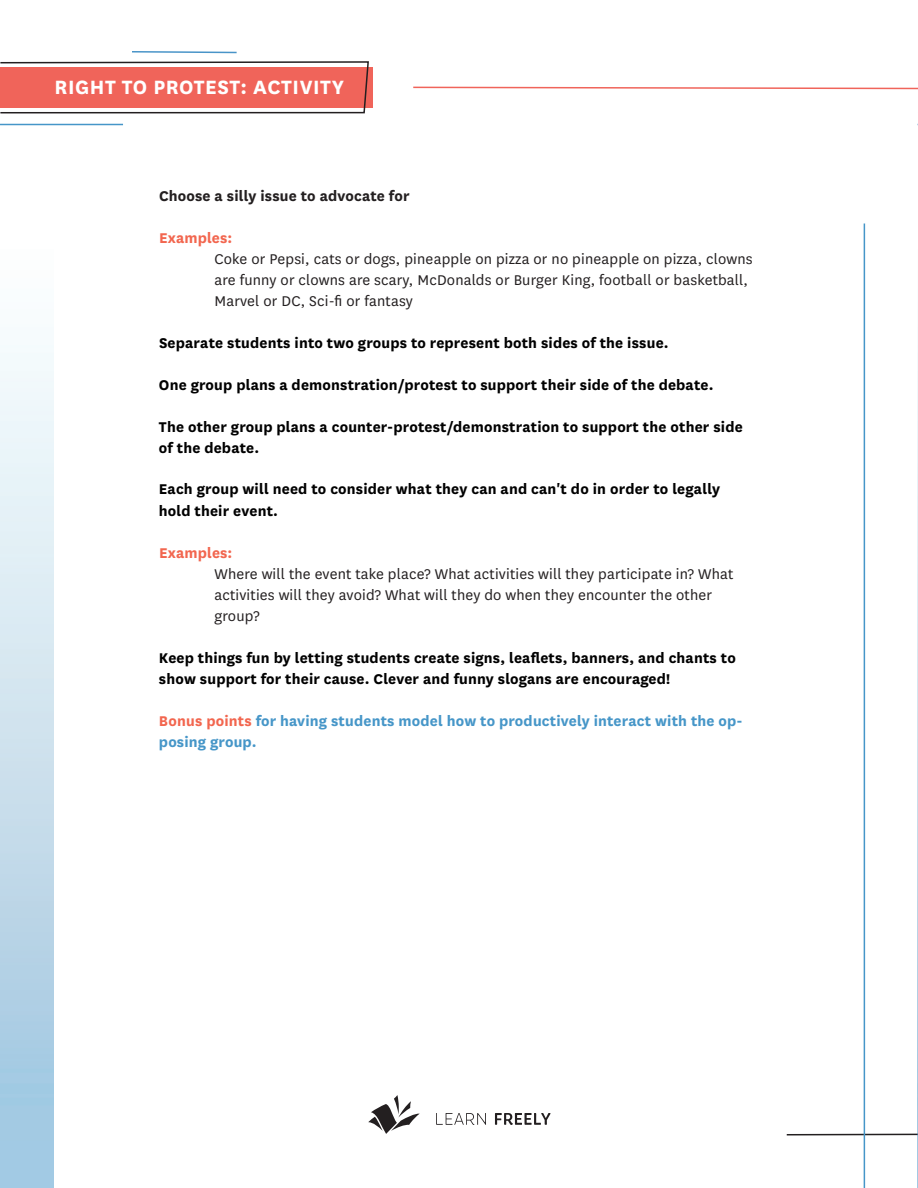
<style>
.page{position:relative;width:918px;height:1188px;background:#fff}
.page>*{position:absolute;margin:0;border:0;box-sizing:border-box;transform-origin:0 0}
.t1{font:700 22.5px "National";letter-spacing:.025em;color:#fff}
.t2{font:700 16.5px/21px "National";letter-spacing:.01em;color:#000}
.t3{font:16.5px/21px "National";letter-spacing:.01em;color:#231f20}
.t4{font:700 16.5px/21px "National";letter-spacing:.01em;color:#4696c8}
.t5{font:700 16.5px "National";letter-spacing:.01em;color:#231f20}
.t6{font:700 16.5px "National";letter-spacing:.01em;color:#f2664f}
.s1{color:#f2664f}
</style>
<div class="page">
<svg style="left:368px;top:1095px;width:52px;height:39px"></svg>
<svg style="left:436px;top:1113px;width:50px;height:12px"></svg>
<svg style="left:495px;top:1113px;width:56px;height:12px"></svg>
<hr style="left:787px;top:1134px;width:131px;height:2px;background:#231f20">
<hr style="left:864px;top:224px;width:1px;height:964px;background:#4696c8">
<hr style="left:0;top:124px;width:123px;height:1px;background:#4696c8">
<svg style="left:132px;top:51px;width:105px;height:3px"></svg>
<svg style="left:0;top:61px;width:370px;height:53px;background:#e67a72"></svg>
<img style="left:917px;top:345px;width:1px;height:843px">
<svg style="left:413px;top:86px;width:505px;height:4px"></svg>
<p class="t1" style="left:54px;top:71px;width:291px">RIGHT TO PROTEST: ACTIVITY</p>
<p class="t5" style="left:159px;top:184px;width:252px">Choose a silly issue to advocate for</p>
<p class="t6" style="left:159px;top:226px;width:75px">Examples:</p>
<p class="t3" style="left:215px;top:248px;width:540px">Coke or Pepsi, cats or dogs, pineapple on pizza or no pineapple on pizza, clowns are funny or clowns are scary, McDonalds or Burger King, football or basketball,<br>Marvel or DC, Sci-fi or fantasy</p>
<p class="t2" style="left:159px;top:331px;width:511px">Separate students into two groups to represent both sides of the issue.</p>
<p class="t2" style="left:159px;top:373px;width:556px">One group plans a demonstration/protest to support their side of the debate.</p>
<p class="t2" style="left:159px;top:415px;width:585px">The other group plans a counter-protest/demonstration to support the other side of the debate.</p>
<p class="t2" style="left:159px;top:477px;width:563px;line-height:21.6px">Each group will need to consider what they can and can't do in order to legally hold their event.</p>
<p class="t6" style="left:159px;top:541px;width:75px">Examples:</p>
<p class="t3" style="left:214px;top:563px;width:520px">Where will the event take place? What activities will they participate in? What activities will they avoid? What will they do when they encounter the other group?</p>
<p class="t2" style="left:159px;top:646px;width:578px">Keep things fun by letting students create signs, leaflets, banners, and chants to show support for their cause. Clever and funny slogans are encouraged!</p>
<p class="t4" style="left:159px;top:709px;width:585px"><span class="s1">Bonus points</span> for having students model how to productively interact with the op&shy;posing group.</p>
</div>
